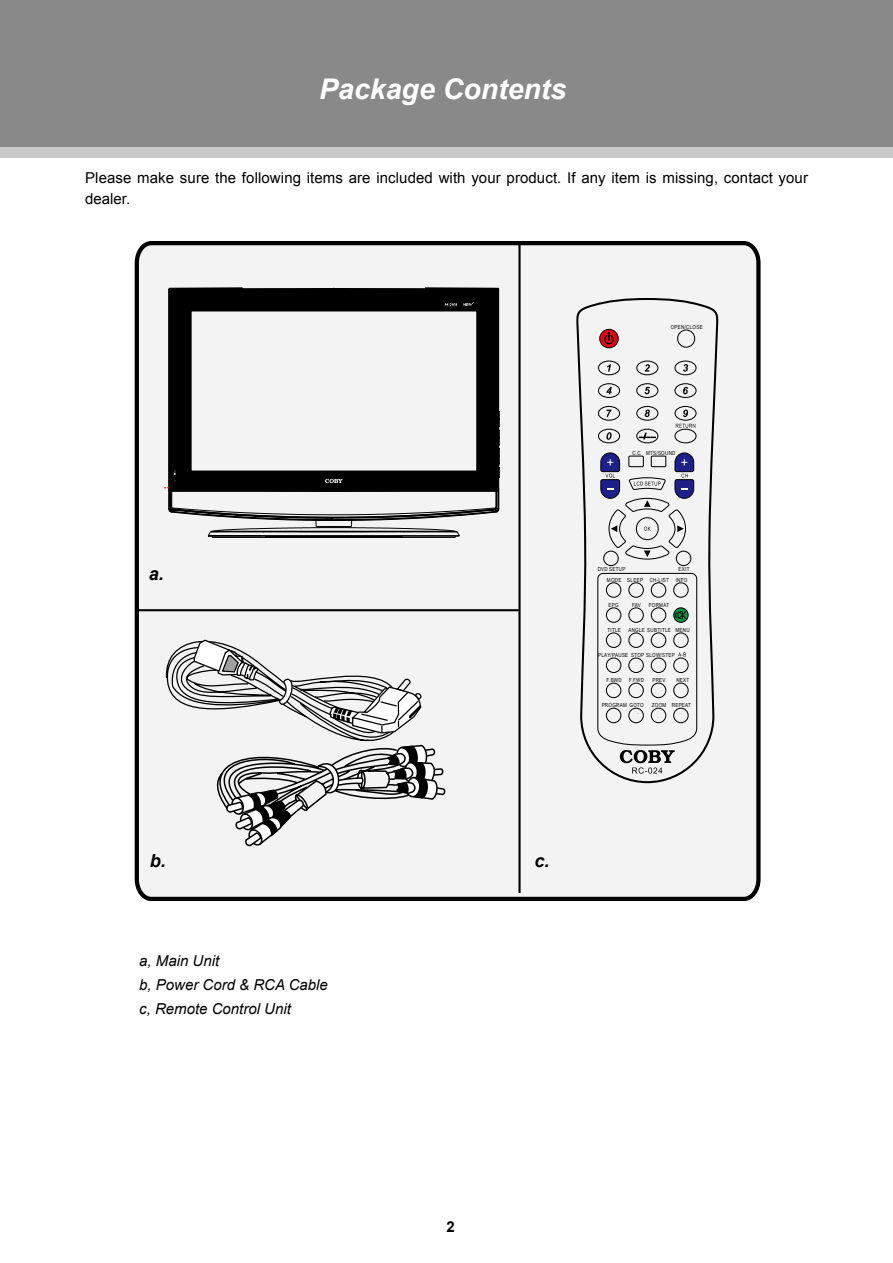
<style>
.page{position:relative;width:893px;height:1263px;background:#fff}
.page>*{position:absolute;margin:0;border:0;box-sizing:border-box;transform-origin:0 0}
.t1{font:italic 700 28.5px "Arial";color:#fff}
.t2{font:italic 700 18px "Arial";color:#000}
.t3{font:15px/21px "Arial";letter-spacing:.005em;color:#000}
.t4{font:italic 15px/24px "Arial";color:#000}
.t5{font:700 15px "Arial";color:#000}
.t6{font:6.45px "Arial";color:#e60012}
.t7{font:5.55px/11.1px "Arial Narrow";letter-spacing:.045em;color:#000}
</style>
<div class="page">
<div style="left:0;top:66px;width:893px;height:91px;background:#c9c9ca"></div>
<div style="left:0;top:0;width:893px;height:147px;background:#898989"></div>
<div style="left:134px;top:241px;width:627px;height:661px;background:#f3f3f3"></div>
<svg style="left:164px;top:626px;width:282px;height:222px"></svg>
<hr style="left:137px;top:609px;width:382px;height:2px;background:#000">
<hr style="left:518px;top:242px;width:3px;height:651px;background:#000">
<svg style="left:574px;top:297px;width:145px;height:487px"></svg>
<svg style="left:600px;top:329px;width:18px;height:19px"></svg>
<div style="left:600px;top:329px;width:18px;height:19px;border:1px solid #000;border-radius:50%"></div>
<div style="left:677px;top:329px;width:18px;height:19px;border:1px solid #000;border-radius:50%"></div>
<div style="left:598px;top:360px;width:22px;height:15px;border:1px solid #000;border-radius:50%"></div>
<div style="left:636px;top:360px;width:22px;height:15px;border:1px solid #000;border-radius:50%"></div>
<div style="left:674px;top:360px;width:23px;height:15px;border:1px solid #000;border-radius:50%"></div>
<div style="left:598px;top:383px;width:22px;height:15px;border:1px solid #000;border-radius:50%"></div>
<div style="left:598px;top:406px;width:22px;height:15px;border:1px solid #000;border-radius:50%"></div>
<div style="left:598px;top:429px;width:22px;height:14px;border:1px solid #000;border-radius:50%"></div>
<div style="left:636px;top:383px;width:22px;height:15px;border:1px solid #000;border-radius:50%"></div>
<div style="left:636px;top:406px;width:22px;height:15px;border:1px solid #000;border-radius:50%"></div>
<div style="left:636px;top:429px;width:22px;height:14px;border:1px solid #000;border-radius:50%"></div>
<div style="left:674px;top:383px;width:23px;height:15px;border:1px solid #000;border-radius:50%"></div>
<div style="left:674px;top:406px;width:23px;height:15px;border:1px solid #000;border-radius:50%"></div>
<div style="left:674px;top:429px;width:23px;height:14px;border:1px solid #000;border-radius:50%"></div>
<div style="left:603px;top:551px;width:16px;height:15px;border:1px solid #000;border-radius:50%"></div>
<div style="left:676px;top:551px;width:15px;height:15px;border:1px solid #000;border-radius:50%"></div>
<svg style="left:607px;top:364px;width:4px;height:8px"></svg>
<svg style="left:645px;top:364px;width:5px;height:8px"></svg>
<svg style="left:683px;top:364px;width:5px;height:8px"></svg>
<svg style="left:606px;top:387px;width:6px;height:7px"></svg>
<svg style="left:645px;top:387px;width:5px;height:7px"></svg>
<svg style="left:683px;top:387px;width:5px;height:7px"></svg>
<svg style="left:606px;top:410px;width:6px;height:7px"></svg>
<svg style="left:645px;top:409px;width:5px;height:8px"></svg>
<svg style="left:683px;top:410px;width:5px;height:7px"></svg>
<svg style="left:606px;top:432px;width:6px;height:8px"></svg>
<svg style="left:639px;top:433px;width:17px;height:6px"></svg>
<svg style="left:603px;top:333px;width:11px;height:12px"></svg>
<svg style="left:676px;top:424px;width:19px;height:4px"></svg>
<svg style="left:600px;top:453px;width:94px;height:107px"></svg>
<svg style="left:597px;top:572px;width:101px;height:202px"></svg>
<svg style="left:168px;top:288px;width:332px;height:250px"></svg>
<h1 class="t1" style="left:319px;top:70px;width:249px">Package Contents</h1>
<h3 class="t3" style="left:85px;top:167px;width:724px">Please make sure the following items are included with your product. If any item is missing, contact your dealer.</h3>
<p class="t7" style="left:671px;top:322px;width:34px">OPEN/CLOSE</p>
<p class="t6" style="left:164px;top:484px;width:7px">••</p>
<h2 class="t2" style="left:149px;top:562px;width:17px">a.</h2>
<p class="t7" style="left:632px;top:447px;width:45px">C.C MTS/SOUND</p>
<p class="t7" style="left:607px;top:563px;width:20px;text-indent:-9px">DVD SETUP<br>MODE</p>
<p class="t7" style="left:679px;top:564px;width:12px">EXIT</p>
<p class="t7" style="left:627px;top:574px;width:43px">SLEEP CH-LIST</p>
<p class="t7" style="left:676px;top:574px;width:13px">INFO</p>
<p class="t7" style="left:608px;top:599px;width:12px">EPG</p>
<p class="t7" style="left:632px;top:599px;width:10px">FAV</p>
<p class="t7" style="left:649px;top:599px;width:22px">FORMAT</p>
<p class="t7" style="left:628px;top:624px;width:44px">ANGLE SUBTITLE</p>
<p class="t7" style="left:675px;top:624px;width:16px">MENU</p>
<p class="t7" style="left:607px;top:624px;width:15px">TITLE</p>
<p class="t7" style="left:598px;top:649px;width:78px">PLAY/PAUSE STOP SLOW/STEP</p>
<p class="t7" style="left:607px;top:674px;width:17px">F.BWD</p>
<p class="t7" style="left:629px;top:674px;width:16px">F.FWD</p>
<p class="t7" style="left:652px;top:674px;width:15px">PREV</p>
<p class="t7" style="left:676px;top:674px;width:14px">NEXT</p>
<p class="t7" style="left:602px;top:699px;width:44px">PROGRAM GOTO</p>
<p class="t7" style="left:672px;top:699px;width:21px">REPEAT</p>
<p class="t7" style="left:652px;top:699px;width:16px">ZOOM</p>
<h2 class="t2" style="left:150px;top:849px;width:18px">b.</h2>
<h2 class="t2" style="left:534px;top:849px;width:17px">c.</h2>
<h3 class="t4" style="left:139px;top:949px;width:190px">a, Main Unit<br>b, Power Cord &amp; RCA Cable c, Remote Control Unit</h3>
<h3 class="t5" style="left:446px;top:1216px;width:10px">2</h3>
</div>
